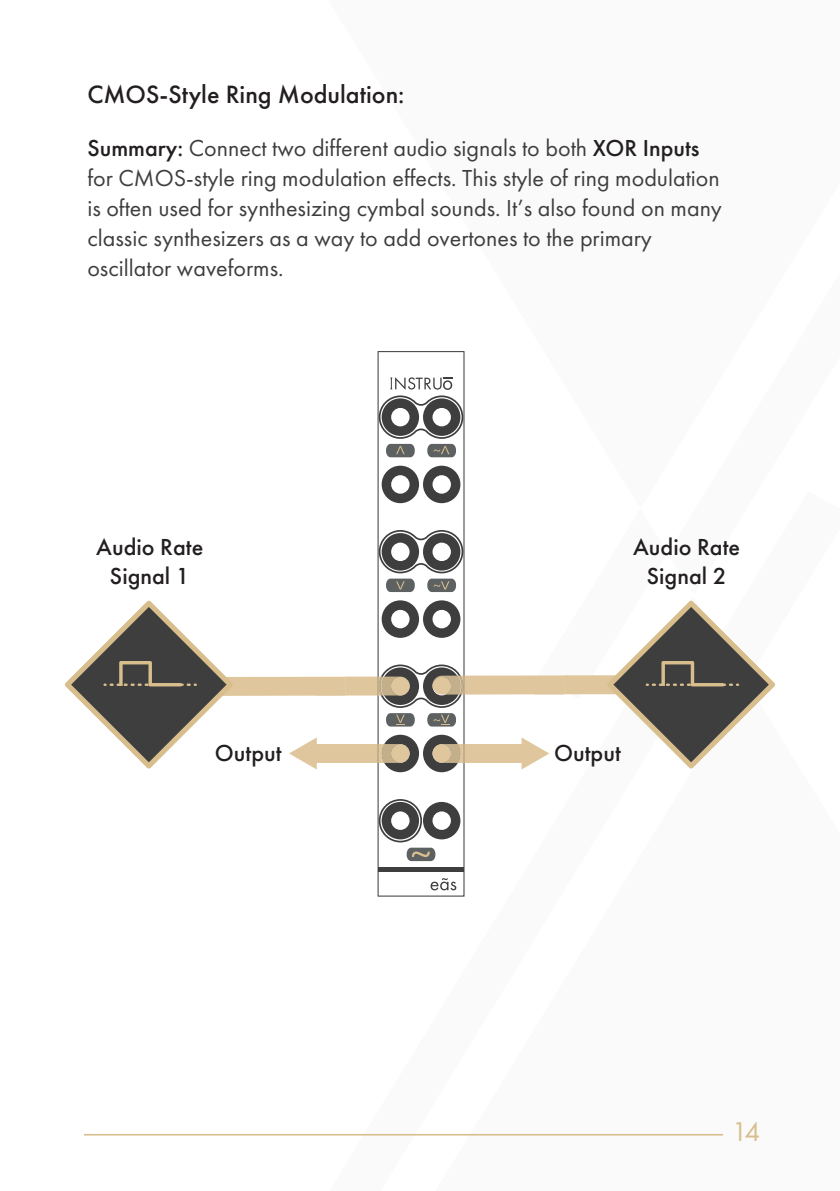
<style>
.page{position:relative;width:840px;height:1191px;background:#fff}
.page>*{position:absolute;margin:0;border:0;box-sizing:border-box;transform-origin:0 0}
.t1{font:28px "Futura PT";color:#d9be8d}
.t2{font:500 26px "Futura PT";color:#231f20}
.t3{font:24px/30px "Futura PT";color:#3e3e3f}
.t4{font:500 24px/28.8px "Futura PT";color:#231f20;text-align:center}
.s1{font-weight:500;color:#231f20}
</style>
<div class="page">
<hr style="left:84px;top:1134px;width:638px;height:1px;background:#d9be8d">
<svg style="left:377px;top:351px;width:87px;height:545px"></svg>
<div style="left:378px;top:866px;width:85px;height:5px;background:#3e3e3f"></div>
<svg style="left:378px;top:377px;width:85px;height:80px"></svg>
<svg style="left:378px;top:799px;width:82px;height:62px"></svg>
<svg style="left:430px;top:878px;width:26px;height:12px"></svg>
<svg style="left:65px;top:466px;width:710px;height:306px"></svg>
<p class="t2" style="left:87px;top:79px;width:318px">CMOS-Style Ring Modulation:</p>
<p class="t3" style="left:87px;top:133px;width:635px"><span class="s1">Summary:</span> Connect two different audio signals to both <span class="s1">XOR Inputs </span>for CMOS-style ring modulation effects. This style of ring modulation is often used for synthesizing cymbal sounds. It’s also found on many classic synthesizers as a way to add overtones to the primary oscillator waveforms.</p>
<p class="t4" style="left:96px;top:532px;width:108px">Audio Rate<br>Signal 1</p>
<p class="t4" style="left:632px;top:532px;width:108px">Audio Rate<br>Signal 2</p>
<p class="t4" style="left:215px;top:738px;width:68px">Output</p>
<p class="t4" style="left:553px;top:738px;width:68px">Output</p>
<p class="t1" style="left:731px;top:1115px;width:30px">14</p>
</div>
